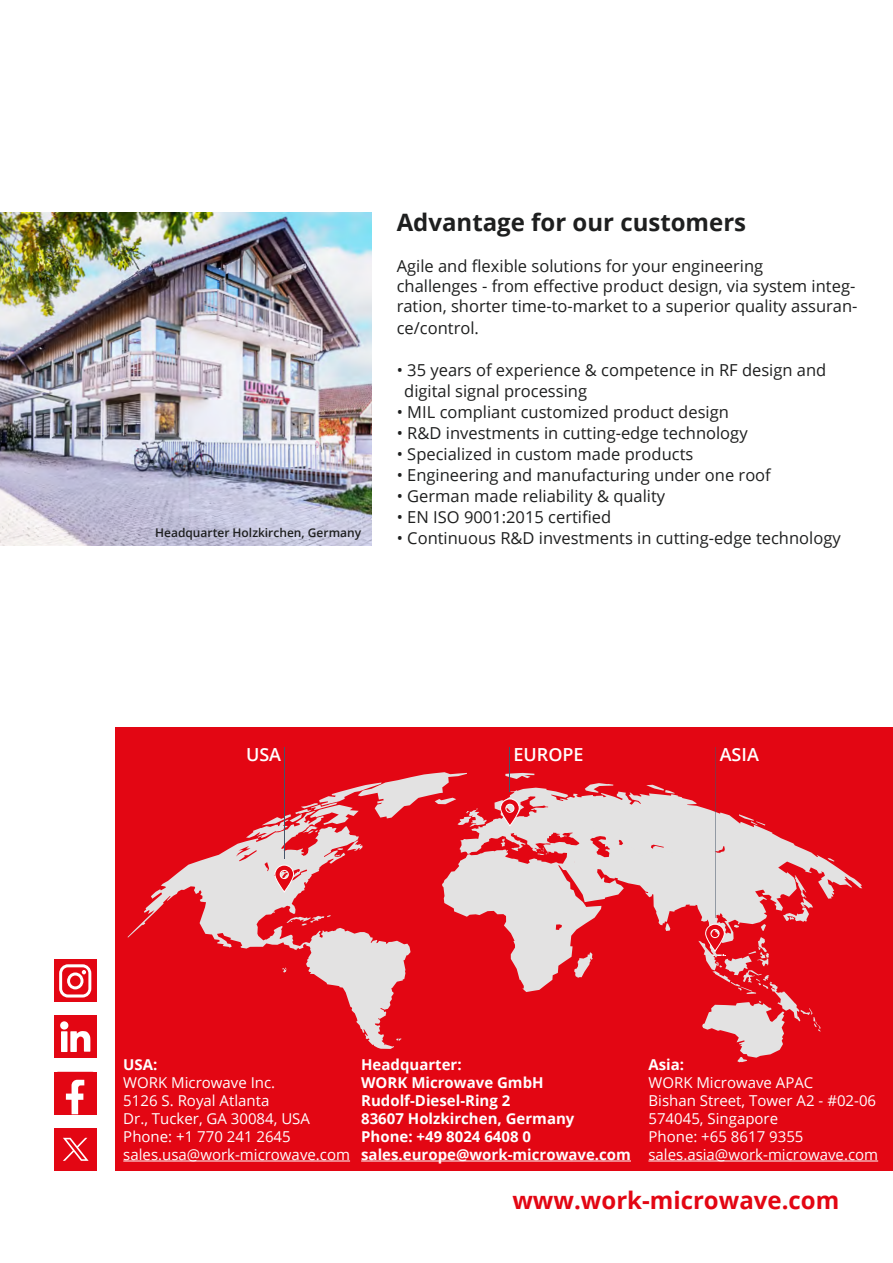
<style>
.page{position:relative;width:893px;height:1263px;background:#fff}
.page>*{position:absolute;margin:0;border:0;box-sizing:border-box;transform-origin:0 0}
.t1{font:700 24px "Open Sans";color:#1e1f1f}
.t2{font:700 24px "Open Sans";color:#e30613}
.t3{font:600 18px "Open Sans";color:#fff}
.t4{font:16.5px/19.8px "Open Sans";color:#1e1f1f}
.t5{font:15px/18px "Open Sans";color:#fff}
.t6{font:700 15px/18px "Open Sans";color:#fff}
.t7{font:600 12px "Open Sans";color:#1e1f1f}
</style>
<div class="page">
<div style="left:115px;top:727px;width:778px;height:443px;background:#e30613"></div>
<svg style="left:505px;top:773px;width:29px;height:6px"></svg>
<svg style="left:586px;top:783px;width:27px;height:5px"></svg>
<svg style="left:646px;top:785px;width:15px;height:3px"></svg>
<svg style="left:442px;top:788px;width:420px;height:204px"></svg>
<svg style="left:574px;top:952px;width:19px;height:25px"></svg>
<svg style="left:300px;top:772px;width:187px;height:84px"></svg>
<svg style="left:128px;top:811px;width:282px;height:238px"></svg>
<svg style="left:282px;top:967px;width:5px;height:5px"></svg>
<hr style="left:510px;top:747px;width:1px;height:44px;background:#46556a">
<hr style="left:284px;top:747px;width:1px;height:111px;background:#46556a">
<hr style="left:715px;top:747px;width:1px;height:171px;background:#46556a">
<svg style="left:500px;top:798px;width:20px;height:28px"></svg>
<svg style="left:274px;top:865px;width:20px;height:28px"></svg>
<svg style="left:698px;top:875px;width:123px;height:187px"></svg>
<hr style="left:648px;top:1160px;width:230px;height:1px;background:#fff">
<hr style="left:361px;top:1160px;width:270px;height:1px;background:#fff">
<hr style="left:123px;top:1160px;width:227px;height:1px;background:#fff">
<div style="left:54px;top:959px;width:43px;height:42px;background:#e30715"></div>
<svg style="left:59px;top:964px;width:32px;height:33px"></svg>
<div style="left:54px;top:1015px;width:43px;height:43px;background:#e30715"></div>
<div style="left:61px;top:1031px;width:6px;height:21px;background:#fff"></div>
<svg style="left:70px;top:1031px;width:20px;height:21px"></svg>
<div style="left:60px;top:1021px;width:8px;height:8px;background:#fff;border-radius:50%"></div>
<div style="left:54px;top:1072px;width:43px;height:42px;background:#e30715"></div>
<svg style="left:66px;top:1080px;width:18px;height:34px"></svg>
<div style="left:54px;top:1128px;width:43px;height:42px;background:#e30715"></div>
<svg style="left:63px;top:1138px;width:26px;height:23px"></svg>
<img style="left:0;top:213px;width:371px;height:332px">
<p class="t7" style="left:155px;top:524px;width:208px">Headquarter Holzkirchen, Germany</p>
<h1 class="t1" style="left:397px;top:205px;width:351px">Advantage for our customers</h1>
<p class="t4" style="left:397px;top:256px;width:462px">Agile and flexible solutions for your engineering<br>challenges - from effective product design, via system integ&shy;ration, shorter time-to-market to a superior quality assuran-</p>
<p class="t4" style="left:397px;top:317px;width:84px">ce/control.</p>
<p class="t4" style="left:404px;top:359px;width:424px;line-height:21px;text-indent:-8px">• 35 years of experience &amp; competence in RF design and digital signal processing</p>
<p class="t4" style="left:397px;top:402px;width:334px">• MIL compliant customized product design</p>
<p class="t4" style="left:397px;top:423px;width:352px">• R&amp;D investments in cutting-edge technology</p>
<p class="t4" style="left:397px;top:444px;width:298px">• Specialized in custom made products</p>
<p class="t4" style="left:397px;top:465px;width:376px">• Engineering and manufacturing under one roof</p>
<p class="t4" style="left:397px;top:486px;width:270px">• German made reliability &amp; quality</p>
<p class="t4" style="left:397px;top:507px;width:216px">• EN ISO 9001:2015 certified</p>
<p class="t4" style="left:397px;top:528px;width:445px">• Continuous R&amp;D investments in cutting-edge technology</p>
<p class="t3" style="left:246px;top:742px;width:37px">USA</p>
<p class="t3" style="left:513px;top:742px;width:72px">EUROPE</p>
<p class="t3" style="left:720px;top:742px;width:41px">ASIA</p>
<p class="t6" style="left:123px;top:1055px;width:36px">USA:</p>
<p class="t5" style="left:123px;top:1073px;width:228px">WORK Microwave Inc.<br>5126 S. Royal Atlanta<br>Dr., Tucker, GA 30084, USA<br>Phone: +1 770 241 2645 sales.usa@work-microwave.com</p>
<p class="t6" style="left:361px;top:1055px;width:271px">Headquarter:<br>WORK Microwave GmbH<br>Rudolf-Diesel-Ring 2<br>83607 Holzkirchen, Germany<br>Phone: +49 8024 6408 0 sales.europe@work-microwave.com</p>
<p class="t6" style="left:648px;top:1055px;width:37px">Asia:</p>
<p class="t5" style="left:648px;top:1073px;width:231px">WORK Microwave APAC<br>Bishan Street, Tower A2 - #02-06<br>574045, Singapore<br>Phone: +65 8617 9355 sales.asia@work-microwave.com</p>
<h1 class="t2" style="left:512px;top:1183px;width:328px">www.work-microwave.com</h1>
</div>
